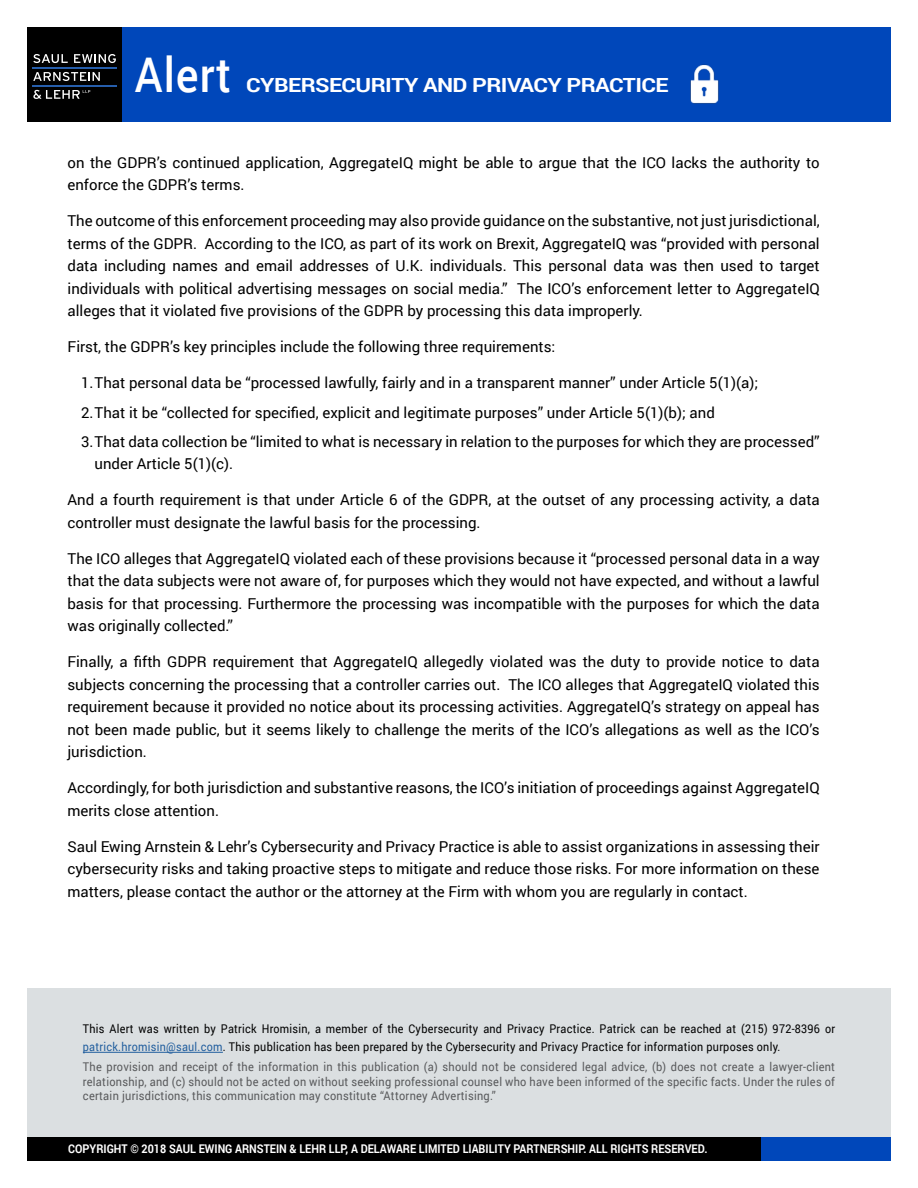
<style>
.page{position:relative;width:918px;height:1188px;background:#fff}
.page>*{position:absolute;margin:0;border:0;box-sizing:border-box;transform-origin:0 0}
.t1{font:500 47.85px "Roboto";letter-spacing:.025em;color:#fff;scale:.9 1}
.t2{font:700 19.5px "Roboto";letter-spacing:-.025em;color:#fff;scale:1.17 1}
.t3{font:15px/22.5px "Roboto";color:#000}
.t4{font:12px/14.4px "Roboto";letter-spacing:.025em;color:#58595b;text-align:justify;scale:.92 1}
.t5{font:12px/18px "Roboto";letter-spacing:.025em;color:#000;scale:.9 1}
.t6{font:700 12px "Roboto";color:#fff;scale:.9 1}
.s1{color:#215e9e}
</style>
<div class="page">
<div style="left:27px;top:27px;width:864px;height:94px;background:#0047ba"></div>
<div style="left:27px;top:27px;width:95px;height:94px;background:#000"></div>
<svg style="left:33px;top:54px;width:35px;height:9px"></svg>
<svg style="left:74px;top:54px;width:42px;height:9px"></svg>
<svg style="left:33px;top:72px;width:67px;height:9px"></svg>
<svg style="left:33px;top:90px;width:57px;height:9px"></svg>
<hr style="left:33px;top:67px;width:84px;height:2px;background:#265eac">
<hr style="left:33px;top:85px;width:84px;height:1px;background:#265eac">
<img style="left:690px;top:64px;width:29px;height:40px">
<div style="left:28px;top:988px;width:863px;height:161px;background:#dbdfe1"></div>
<hr style="left:83px;top:1052px;width:140px;height:1px;background:#215e9e">
<div style="left:27px;top:1138px;width:735px;height:23px;background:#000"></div>
<div style="left:762px;top:1138px;width:129px;height:23px;background:#0047ba"></div>
<h1 class="t1" style="left:135px;top:41px;width:108px">Alert</h1>
<h2 class="t2" style="left:246px;top:72px;width:362px">CYBERSECURITY AND PRIVACY PRACTICE</h2>
<p class="t3" style="left:68px;top:151px;width:754px">on the GDPR’s continued application, AggregateIQ might be able to argue that the ICO lacks the authority to enforce the GDPR’s terms.</p>
<p class="t3" style="left:68px;top:209px;width:754px;text-align:justify">The outcome of this enforcement proceeding may also provide guidance on the substantive, not just jurisdictional, terms of the GDPR. According to the ICO, as part of its work on Brexit, AggregateIQ was “provided with personal data including names and email addresses of U.K. individuals. This personal data was then used to target individuals with political advertising messages on social media.” The ICO’s enforcement letter to AggregateIQ alleges that it violated five provisions of the GDPR by processing this data improperly.</p>
<p class="t3" style="left:68px;top:335px;width:489px">First, the GDPR’s key principles include the following three requirements:</p>
<p class="t3" style="left:81px;top:368px;width:740px;line-height:29.2px">1.That personal data be “processed lawfully, fairly and in a transparent manner” under Article 5(1)(a);<br>2.That it be “collected for specified, explicit and legitimate purposes” under Article 5(1)(b); and<br>3.That data collection be “limited to what is necessary in relation to the purposes for which they are processed”</p>
<p class="t3" style="left:95px;top:452px;width:140px">under Article 5(1)(c).</p>
<p class="t3" style="left:68px;top:488px;width:754px">And a fourth requirement is that under Article 6 of the GDPR, at the outset of any processing activity, a data controller must designate the lawful basis for the processing.</p>
<p class="t3" style="left:67px;top:547px;width:754px;text-align:justify">The ICO alleges that AggregateIQ violated each of these provisions because it “processed personal data in a way that the data subjects were not aware of, for purposes which they would not have expected, and without a lawful basis for that processing. Furthermore the processing was incompatible with the purposes for which the data was originally collected.”</p>
<p class="t3" style="left:67px;top:650px;width:754px;text-align:justify">Finally, a fifth GDPR requirement that AggregateIQ allegedly violated was the duty to provide notice to data subjects concerning the processing that a controller carries out. The ICO alleges that AggregateIQ violated this requirement because it provided no notice about its processing activities. AggregateIQ’s strategy on appeal has not been made public, but it seems likely to challenge the merits of the ICO’s allegations as well as the ICO’s jurisdiction.</p>
<p class="t3" style="left:67px;top:776px;width:754px">Accordingly, for both jurisdiction and substantive reasons, the ICO’s initiation of proceedings against AggregateIQ merits close attention.</p>
<p class="t3" style="left:67px;top:835px;width:754px;text-align:justify">Saul Ewing Arnstein &amp; Lehr’s Cybersecurity and Privacy Practice is able to assist organizations in assessing their cybersecurity risks and taking proactive steps to mitigate and reduce those risks. For more information on these matters, please contact the author or the attorney at the Firm with whom you are regularly in contact.</p>
<p class="t5" style="left:83px;top:1020px;width:837px">This Alert was written by Patrick Hromisin, a member of the Cybersecurity and Privacy Practice. Patrick can be reached at (215) 972-8396 or <span class="s1">patrick.hromisin@saul.com</span>. This publication has been prepared by the Cybersecurity and Privacy Practice for information purposes only.</p>
<p class="t4" style="left:83px;top:1059px;width:819px">The provision and receipt of the information in this publication (a) should not be considered legal advice, (b) does not create a lawyer-client relationship, and (c) should not be acted on without seeking professional counsel who have been informed of the specific facts. Under the rules of certain jurisdictions, this communication may constitute “Attorney Advertising.”</p>
<p class="t6" style="left:68px;top:1140px;width:712px">COPYRIGHT © 2018 SAUL EWING ARNSTEIN &amp; LEHR LLP, A DELAWARE LIMITED LIABILITY PARTNERSHIP. ALL RIGHTS RESERVED.</p>
</div>
